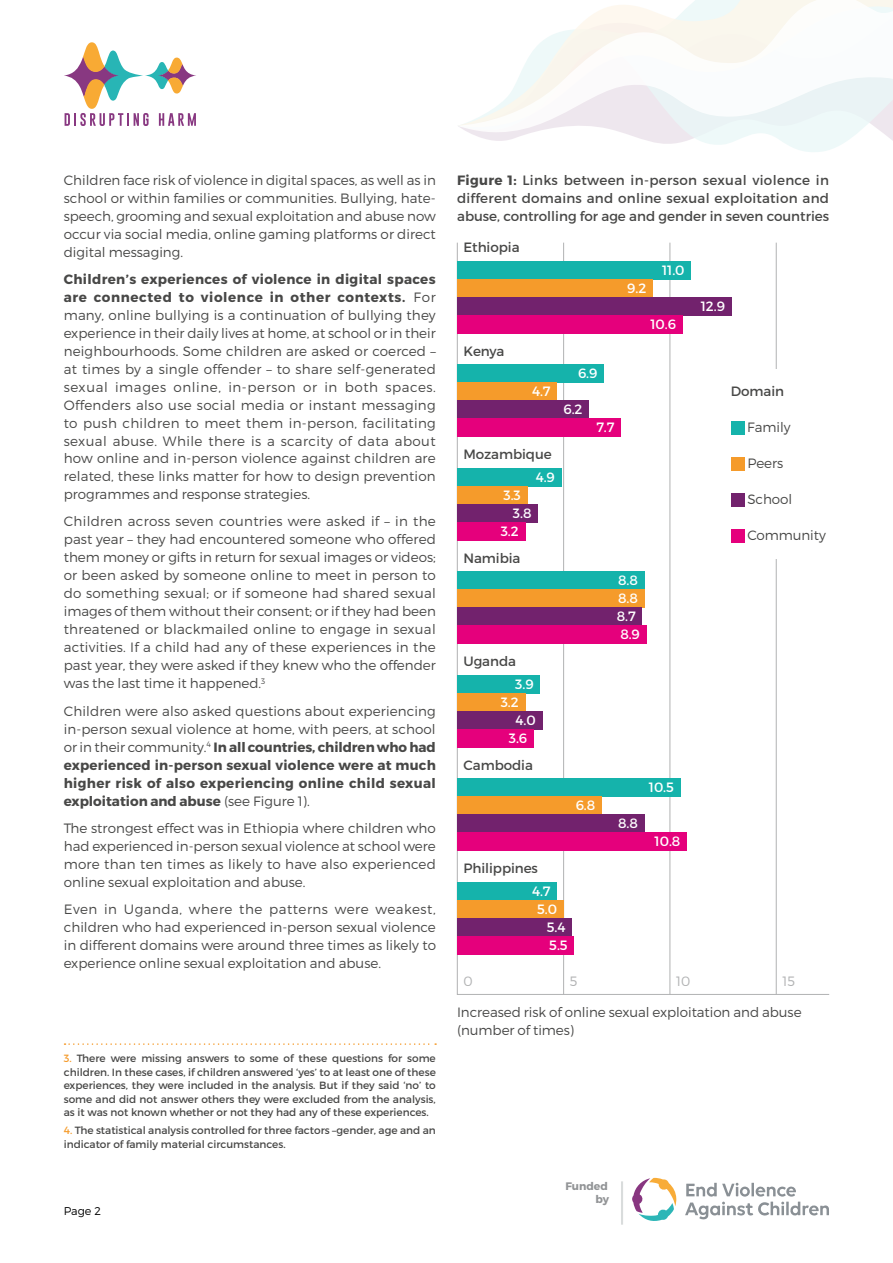
<style>
.page{position:relative;width:893px;height:1263px;background:#fff}
.page>*{position:absolute;margin:0;border:0;box-sizing:border-box;transform-origin:0 0}
.t1{font:300 13.5px/18px "Montserrat";color:#484847;text-align:justify}
.t2{font:700 13.5px/18px "Montserrat";letter-spacing:.025em;color:#484847;text-align:justify}
.t3{font:13.5px/18px "Montserrat";letter-spacing:-.005em;color:#484847;text-align:justify}
.t4{font:13.5px "Montserrat";letter-spacing:-.005em;color:#fff}
.t5{font:300 13.5px "Montserrat";color:#b1b2b3}
.t6{font:300 11.25px "Montserrat";color:#000}
.t7{font:700 10.95px/13px "Montserrat";color:#929496;text-align:right}
.t8{font:10.5px/13.5px "Montserrat";color:#484847;text-align:justify}
.s1{font-weight:700}
.s2{font-weight:300}
.s3{color:#f59b2b}
</style>
<div class="page">
<svg style="left:632px;top:1178px;width:44px;height:43px"></svg>
<svg style="left:685px;top:1183px;width:144px;height:36px"></svg>
<hr style="left:621px;top:1181px;width:2px;height:43px;background:#d9dcdc">
<svg style="left:64px;top:42px;width:132px;height:84px"></svg>
<svg style="left:65px;top:1043px;width:371px;height:2px"></svg>
<svg style="left:457px;top:242px;width:373px;height:753px"></svg>
<hr style="left:563px;top:243px;width:1px;height:752px;background:#b1b2b3">
<hr style="left:670px;top:243px;width:1px;height:752px;background:#b1b2b3">
<hr style="left:776px;top:243px;width:1px;height:752px;background:#b1b2b3">
<div style="left:457px;top:261px;width:234px;height:18px;background:#15b3ab"></div>
<div style="left:457px;top:364px;width:147px;height:18px;background:#15b3ab"></div>
<div style="left:457px;top:468px;width:104px;height:18px;background:#15b3ab"></div>
<div style="left:457px;top:572px;width:187px;height:18px;background:#15b3ab"></div>
<div style="left:457px;top:675px;width:83px;height:18px;background:#15b3ab"></div>
<div style="left:457px;top:778px;width:223px;height:18px;background:#15b3ab"></div>
<div style="left:457px;top:882px;width:100px;height:18px;background:#15b3ab"></div>
<div style="left:457px;top:279px;width:196px;height:18px;background:#f59b2b"></div>
<div style="left:457px;top:382px;width:100px;height:18px;background:#f59b2b"></div>
<div style="left:457px;top:486px;width:70px;height:18px;background:#f59b2b"></div>
<div style="left:457px;top:590px;width:187px;height:18px;background:#f59b2b"></div>
<div style="left:457px;top:693px;width:68px;height:18px;background:#f59b2b"></div>
<div style="left:457px;top:796px;width:145px;height:18px;background:#f59b2b"></div>
<div style="left:457px;top:900px;width:106px;height:18px;background:#f59b2b"></div>
<div style="left:457px;top:297px;width:274px;height:18px;background:#72226d"></div>
<div style="left:457px;top:400px;width:132px;height:18px;background:#72226d"></div>
<div style="left:457px;top:504px;width:81px;height:18px;background:#72226d"></div>
<div style="left:457px;top:608px;width:185px;height:18px;background:#72226d"></div>
<div style="left:457px;top:711px;width:85px;height:18px;background:#72226d"></div>
<div style="left:457px;top:814px;width:187px;height:18px;background:#72226d"></div>
<div style="left:457px;top:918px;width:115px;height:18px;background:#72226d"></div>
<div style="left:457px;top:315px;width:225px;height:18px;background:#e5007c"></div>
<div style="left:457px;top:418px;width:164px;height:18px;background:#e5007c"></div>
<div style="left:457px;top:522px;width:68px;height:18px;background:#e5007c"></div>
<div style="left:457px;top:626px;width:189px;height:18px;background:#e5007c"></div>
<div style="left:457px;top:729px;width:77px;height:18px;background:#e5007c"></div>
<div style="left:457px;top:832px;width:230px;height:18px;background:#e5007c"></div>
<div style="left:457px;top:936px;width:117px;height:18px;background:#e5007c"></div>
<div style="left:731px;top:369px;width:106px;height:189px;background:#fff"></div>
<div style="left:731px;top:421px;width:13px;height:13px;background:#15b3ab"></div>
<div style="left:731px;top:457px;width:13px;height:13px;background:#f59b2b"></div>
<div style="left:731px;top:493px;width:13px;height:13px;background:#72226d"></div>
<div style="left:731px;top:529px;width:13px;height:13px;background:#e5007c"></div>
<p class="t1" style="left:64px;top:170px;width:374px">Children face risk of violence in digital spaces, as well as in school or within families or communities. Bullying, hate&shy;speech, grooming and sexual exploitation and abuse now occur via social media, online gaming platforms or direct digital messaging.</p>
<p class="t1" style="left:64px;top:269px;width:374px"><span class="s1">Children’s experiences of violence in digital spaces are connected to violence in other contexts.</span> For many, online bullying is a continuation of bullying they experience in their daily lives at home, at school or in their neighbourhoods. Some children are asked or coerced – at times by a single offender – to share self-generated sexual images online, in-person or in both spaces.<br>Offenders also use social media or instant messaging to push children to meet them in-person, facilitating sexual abuse. While there is a scarcity of data about how online and in-person violence against children are related, these links matter for how to design prevention programmes and response strategies.</p>
<p class="t1" style="left:64px;top:512px;width:374px">Children across seven countries were asked if – in the past year – they had encountered someone who offered them money or gifts in return for sexual images or videos; or been asked by someone online to meet in person to do something sexual; or if someone had shared sexual images of them without their consent; or if they had been threatened or blackmailed online to engage in sexual activities. If a child had any of these experiences in the past year, they were asked if they knew who the offender was the last time it happened.<sup>3</sup></p>
<p class="t2" style="left:64px;top:702px;width:374px"><span class="s2">Children were also asked questions about experiencing in-person sexual violence at home, with peers, at school or in their community.</span><sup>4</sup> In all countries, children who had experienced in-person sexual violence were at much higher risk of also experiencing online child sexual exploitation and abuse <span class="s2">(see Figure 1).</span></p>
<p class="t1" style="left:64px;top:818px;width:374px">The strongest effect was in Ethiopia where children who had experienced in-person sexual violence at school were more than ten times as likely to have also experienced online sexual exploitation and abuse.</p>
<p class="t1" style="left:64px;top:899px;width:374px">Even in Uganda, where the patterns were weakest, children who had experienced in-person sexual violence in different domains were around three times as likely to experience online sexual exploitation and abuse.</p>
<p class="t8" style="left:64px;top:1051px;width:374px"><span class="s3">3.</span> There were missing answers to some of these questions for some children. In these cases, if children answered ‘yes’ to at least one of these experiences, they were included in the analysis. But if they said ‘no’ to some and did not answer others they were excluded from the analysis, as it was not known whether or not they had any of these experiences.</p>
<p class="t8" style="left:64px;top:1123px;width:374px"><span class="s3">4.</span> The statistical analysis controlled for three factors –gender, age and an indicator of family material circumstances.</p>
<p class="t6" style="left:64px;top:1204px;width:39px">Page 2</p>
<p class="t3" style="left:457px;top:171px;width:373px"><span class="s1">Figure 1:</span> Links between in-person sexual violence in different domains and online sexual exploitation and abuse, controlling for age and gender in seven countries</p>
<p class="t3" style="left:463px;top:238px;width:58px">Ethiopia</p>
<p class="t4" style="left:627px;top:279px;width:21px">9.2</p>
<p class="t4" style="left:662px;top:261px;width:24px">11.0</p>
<p class="t3" style="left:463px;top:342px;width:42px">Kenya</p>
<p class="t4" style="left:532px;top:383px;width:20px">4.7</p>
<p class="t3" style="left:463px;top:445px;width:90px">Mozambique</p>
<p class="t4" style="left:503px;top:486px;width:19px">3.3</p>
<p class="t4" style="left:536px;top:468px;width:21px">4.9</p>
<p class="t4" style="left:513px;top:504px;width:20px">3.8</p>
<p class="t4" style="left:501px;top:522px;width:20px">3.2</p>
<p class="t3" style="left:463px;top:549px;width:59px">Namibia</p>
<p class="t3" style="left:463px;top:652px;width:54px">Uganda</p>
<p class="t4" style="left:515px;top:675px;width:20px">3.9</p>
<p class="t4" style="left:501px;top:693px;width:20px">3.2</p>
<p class="t4" style="left:515px;top:711px;width:22px">4.0</p>
<p class="t4" style="left:509px;top:730px;width:20px">3.6</p>
<p class="t3" style="left:463px;top:756px;width:71px">Cambodia</p>
<p class="t3" style="left:463px;top:859px;width:76px">Philippines</p>
<p class="t4" style="left:532px;top:882px;width:20px">4.7</p>
<p class="t4" style="left:578px;top:365px;width:21px">6.9</p>
<p class="t4" style="left:563px;top:401px;width:21px">6.2</p>
<p class="t4" style="left:597px;top:419px;width:19px">7.7</p>
<p class="t4" style="left:650px;top:315px;width:27px">10.6</p>
<p class="t4" style="left:618px;top:572px;width:21px">8.8</p>
<p class="t4" style="left:618px;top:590px;width:21px">8.8</p>
<p class="t4" style="left:617px;top:608px;width:20px">8.7</p>
<p class="t4" style="left:620px;top:626px;width:21px">8.9</p>
<p class="t4" style="left:576px;top:797px;width:21px">6.8</p>
<p class="t4" style="left:618px;top:815px;width:21px">8.8</p>
<p class="t4" style="left:649px;top:779px;width:27px">10.5</p>
<p class="t4" style="left:655px;top:833px;width:27px">10.8</p>
<p class="t4" style="left:537px;top:900px;width:21px">5.0</p>
<p class="t4" style="left:547px;top:918px;width:20px">5.4</p>
<p class="t4" style="left:549px;top:937px;width:20px">5.5</p>
<p class="t4" style="left:701px;top:297px;width:26px">12.9</p>
<p class="t3" style="left:731px;top:382px;width:55px">Domain</p>
<p class="t1" style="left:747px;top:418px;width:45px">Family</p>
<p class="t1" style="left:747px;top:454px;width:37px">Peers</p>
<p class="t1" style="left:747px;top:490px;width:46px">School</p>
<p class="t1" style="left:747px;top:526px;width:80px">Community</p>
<p class="t5" style="left:463px;top:973px;width:11px">0</p>
<p class="t5" style="left:570px;top:973px;width:9px">5</p>
<p class="t5" style="left:676px;top:973px;width:16px">10</p>
<p class="t5" style="left:782px;top:973px;width:14px">15</p>
<p class="t1" style="left:457px;top:1003px;width:346px">Increased risk of online sexual exploitation and abuse (number of times)</p>
<p class="t7" style="left:565px;top:1180px;width:45px">Funded by</p>
</div>
